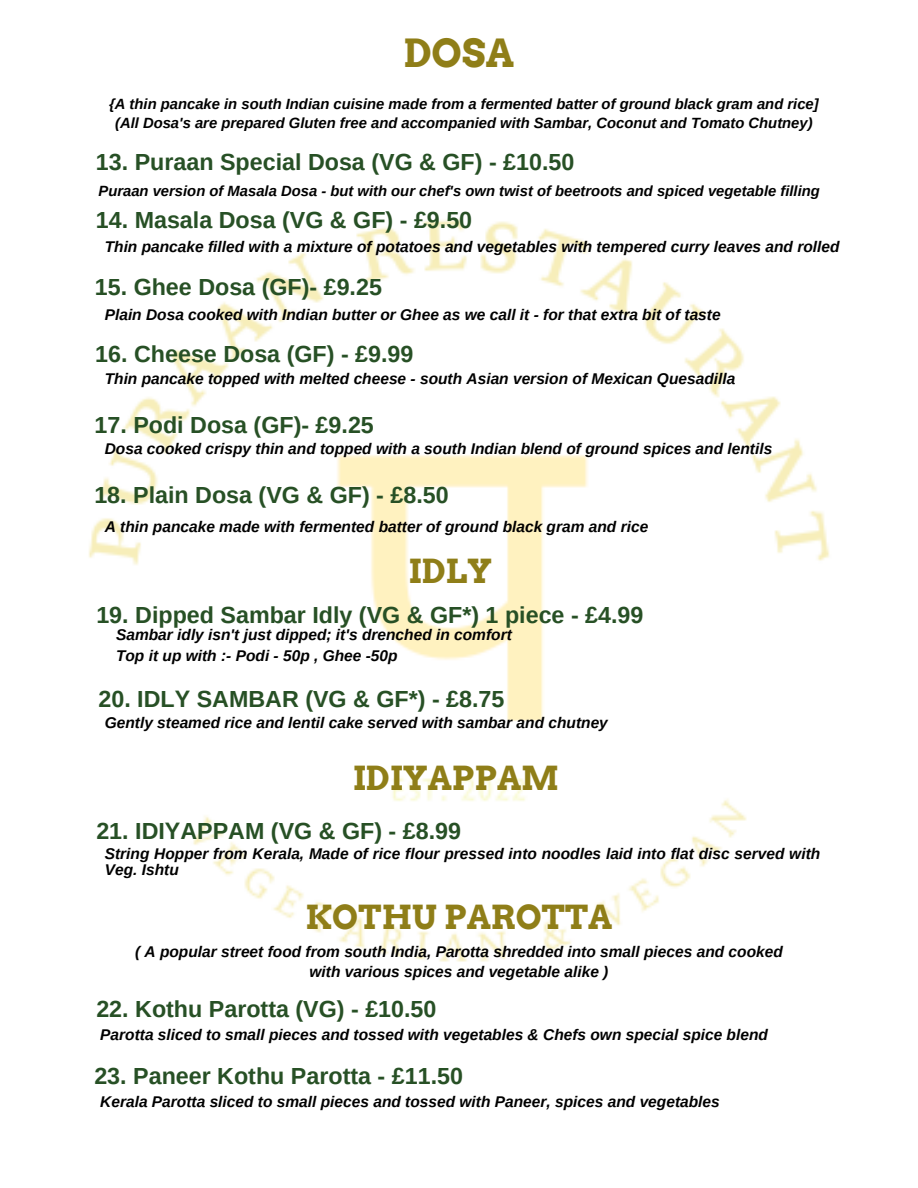
<style>
.page{position:relative;width:918px;height:1188px;background:#fff}
.page>*{position:absolute;margin:0;border:0;box-sizing:border-box;transform-origin:0 0}
.t1{font:700 38.85px "Arvo";color:#8f7e18}
.t2{font:700 33.15px "Arvo";color:#8f7e18}
.t3{font:700 23.25px "Arimo";color:#275025}
.t4{font:italic 700 15.45px/15.8px "Arimo";color:#000}
.t5{font:italic 700 14.85px/19.2px "Arimo";color:#000;text-align:center}
</style>
<div class="page">
<img style="left:89px;top:219px;width:741px;height:743px">
<h2 class="t1" style="left:404px;top:30px;width:112px">DOSA</h2>
<p class="t5" style="left:109px;top:94px;width:711px">{A thin pancake in south Indian cuisine made from a fermented batter of ground black gram and rice] (All Dosa's are prepared Gluten free and accompanied with Sambar, Coconut and Tomato Chutney)</p>
<p class="t3" style="left:96px;top:149px;width:480px">13. Puraan Special Dosa (VG &amp; GF) - £10.50</p>
<p class="t3" style="left:96px;top:207px;width:378px">14. Masala Dosa (VG &amp; GF) - £9.50</p>
<h3 class="t5" style="left:98px;top:181px;width:723px">Puraan version of Masala Dosa - but with our chef's own twist of beetroots and spiced vegetable filling</h3>
<p class="t4" style="left:105px;top:239px;width:736px">Thin pancake filled with a mixture of potatoes and vegetables with tempered curry leaves and rolled</p>
<p class="t3" style="left:95px;top:274px;width:289px">15. Ghee Dosa (GF)- £9.25</p>
<h2 class="t4" style="left:105px;top:307px;width:617px">Plain Dosa cooked with Indian butter or Ghee as we call it - for that extra bit of taste</h2>
<h4 class="t3" style="left:95px;top:341px;width:320px">16. Cheese Dosa (GF) - £9.99</h4>
<h4 class="t4" style="left:105px;top:371px;width:632px">Thin pancake topped with melted cheese - south Asian version of Mexican Quesadilla</h4>
<h1 class="t3" style="left:95px;top:412px;width:281px">17. Podi Dosa (GF)- £9.25</h1>
<p class="t4" style="left:105px;top:441px;width:669px">Dosa cooked crispy thin and topped with a south Indian blend of ground spices and lentils</p>
<p class="t3" style="left:94px;top:482px;width:356px">18. Plain Dosa (VG &amp; GF) - £8.50</p>
<h4 class="t4" style="left:105px;top:519px;width:545px">A thin pancake made with fermented batter of ground black gram and rice</h4>
<p class="t2" style="left:409px;top:551px;width:85px">IDLY</p>
<h4 class="t3" style="left:96px;top:602px;width:549px">19. Dipped Sambar Idly (VG &amp; GF*) 1 piece - £4.99</h4>
<h4 class="t4" style="left:116px;top:627px;width:397px">Sambar idly isn't just dipped; it's drenched in comfort</h4>
<p class="t4" style="left:116px;top:647px;width:283px">Top it up with :- Podi - 50p , Ghee -50p</p>
<h4 class="t3" style="left:98px;top:686px;width:408px">20. IDLY SAMBAR (VG &amp; GF*) - £8.75</h4>
<p class="t4" style="left:105px;top:715px;width:505px">Gently steamed rice and lentil cake served with sambar and chutney</p>
<h4 class="t2" style="left:353px;top:758px;width:208px">IDIYAPPAM</h4>
<h4 class="t3" style="left:96px;top:818px;width:366px">21. IDIYAPPAM (VG &amp; GF) - £8.99</h4>
<h2 class="t4" style="left:105px;top:846px;width:717px">String Hopper from Kerala, Made of rice flour pressed into noodles laid into flat disc served with<br>Veg. Ishtu</h2>
<p class="t2" style="left:306px;top:898px;width:308px">KOTHU PAROTTA</p>
<h3 class="t4" style="left:135px;top:942px;width:649px;line-height:20.2px;text-align:center">( A popular street food from south India, Parotta shredded into small pieces and cooked with various spices and vegetable alike )</h3>
<p class="t3" style="left:96px;top:996px;width:342px">22. Kothu Parotta (VG) - £10.50</p>
<p class="t4" style="left:100px;top:1026px;width:669px">Parotta sliced to small pieces and tossed with vegetables &amp; Chefs own special spice blend</p>
<p class="t3" style="left:94px;top:1063px;width:370px">23. Paneer Kothu Parotta - £11.50</p>
<p class="t4" style="left:100px;top:1094px;width:621px">Kerala Parotta sliced to small pieces and tossed with Paneer, spices and vegetables</p>
</div>
